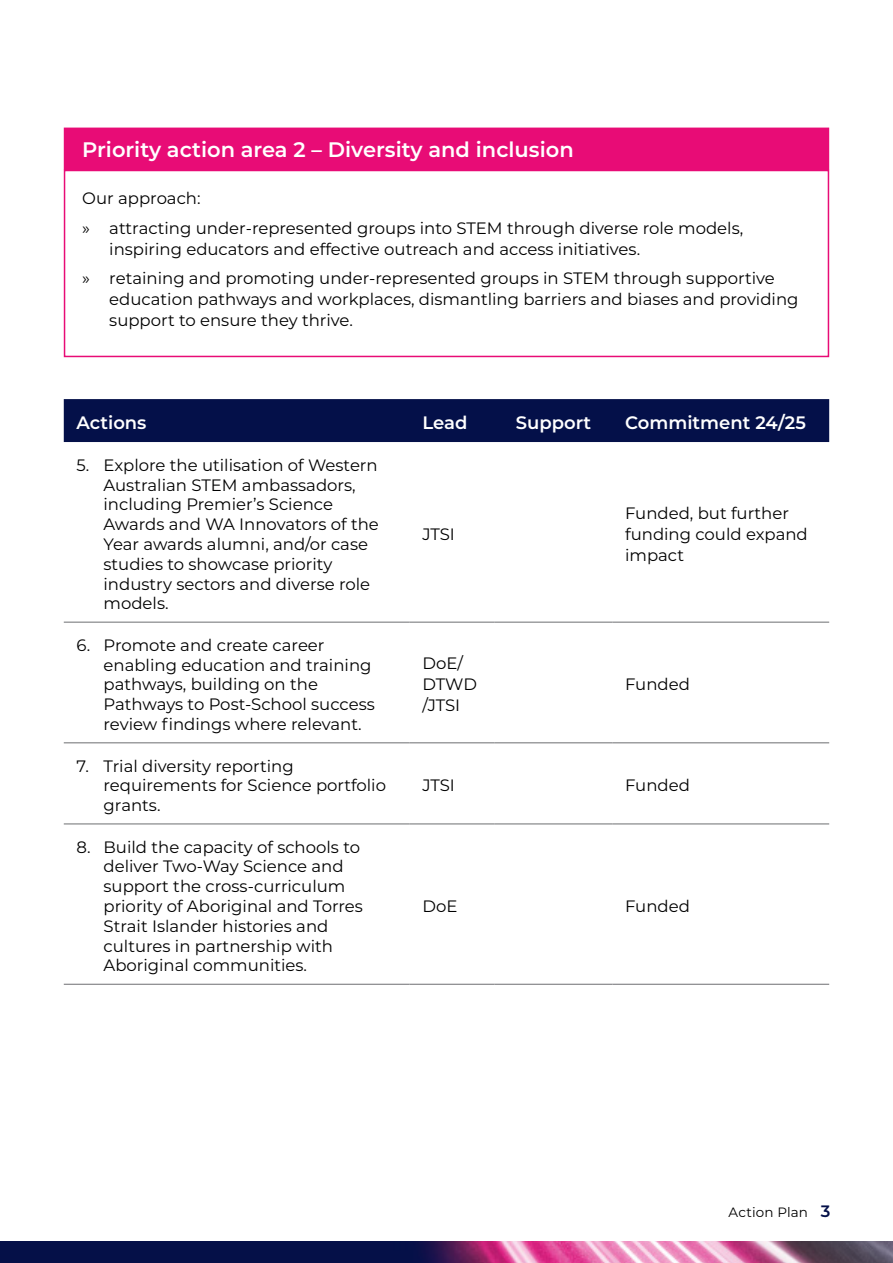
<style>
.page{position:relative;width:893px;height:1263px;background:#fff}
.page>*{position:absolute;margin:0;border:0;box-sizing:border-box;transform-origin:0 0}
.t1{font:600 21px "Montserrat";color:#fff}
.t2{font:600 18px "Montserrat";color:#fff}
.t3{font:16.5px/19.8px "Montserrat";color:#000}
.t4{font:13.5px "Montserrat";letter-spacing:.01em;color:#000}
.s1{font-weight:600;font-size:16.5px;color:#041049}
</style>
<div class="page">
<div style="left:64px;top:399px;width:765px;height:43px;background:#041049"></div>
<hr style="left:64px;top:742px;width:346px;height:1px;background:#6d6e71">
<hr style="left:410px;top:742px;width:85px;height:1px;background:#6d6e71">
<hr style="left:495px;top:742px;width:117px;height:1px;background:#6d6e71">
<hr style="left:612px;top:742px;width:217px;height:1px;background:#6d6e71">
<hr style="left:64px;top:622px;width:346px;height:1px;background:#6d6e71">
<hr style="left:410px;top:622px;width:85px;height:1px;background:#6d6e71">
<hr style="left:495px;top:622px;width:117px;height:1px;background:#6d6e71">
<hr style="left:612px;top:622px;width:217px;height:1px;background:#6d6e71">
<hr style="left:64px;top:824px;width:346px;height:1px;background:#6d6e71">
<hr style="left:410px;top:824px;width:85px;height:1px;background:#6d6e71">
<hr style="left:495px;top:824px;width:117px;height:1px;background:#6d6e71">
<hr style="left:612px;top:824px;width:217px;height:1px;background:#6d6e71">
<hr style="left:64px;top:984px;width:346px;height:1px;background:#6d6e71">
<hr style="left:410px;top:984px;width:85px;height:1px;background:#6d6e71">
<hr style="left:495px;top:984px;width:117px;height:1px;background:#6d6e71">
<hr style="left:612px;top:984px;width:217px;height:1px;background:#6d6e71">
<div style="left:64px;top:170px;width:765px;height:187px;border:2px solid #e80c76"></div>
<div style="left:65px;top:128px;width:763px;height:41px;background:#e80c76"></div>
<div style="left:64px;top:128px;width:765px;height:42px;border:2px solid #e80c76"></div>
<img style="left:0;top:1242px;width:893px;height:21px">
<p class="t1" style="left:82px;top:135px;width:493px">Priority action area 2 – Diversity and inclusion</p>
<p class="t3" style="left:82px;top:183px;width:662px;line-height:29.5px">Our approach:<br>» attracting under-represented groups into STEM through diverse role models,</p>
<p class="t3" style="left:82px;top:233px;width:694px;line-height:29.5px;text-indent:27px">inspiring educators and effective outreach and access initiatives.<br>» retaining and promoting under-represented groups in STEM through supportive</p>
<p class="t3" style="left:109px;top:288px;width:691px;line-height:21px">education pathways and workplaces, dismantling barriers and biases and providing support to ensure they thrive.</p>
<p class="t2" style="left:77px;top:410px;width:72px">Actions</p>
<p class="t2" style="left:422px;top:410px;width:46px">Lead</p>
<p class="t2" style="left:516px;top:410px;width:77px">Support</p>
<p class="t2" style="left:625px;top:410px;width:182px">Commitment 24/25</p>
<p class="t3" style="left:104px;top:454px;width:277px;text-indent:-27px">5. Explore the utilisation of Western<br>Australian STEM ambassadors, including Premier’s Science<br>Awards and WA Innovators of the<br>Year awards alumni, and/or case studies to showcase priority industry sectors and diverse role models.</p>
<p class="t3" style="left:625px;top:502px;width:184px;line-height:21px">Funded, but further funding could expand impact</p>
<p class="t3" style="left:422px;top:524px;width:34px">JTSI</p>
<p class="t3" style="left:104px;top:634px;width:273px;text-indent:-27px">6. Promote and create career enabling education and training pathways, building on the<br>Pathways to Post-School success review findings where relevant.</p>
<p class="t3" style="left:104px;top:755px;width:284px;text-indent:-27px">7. Trial diversity reporting requirements for Science portfolio grants.</p>
<p class="t3" style="left:104px;top:836px;width:261px;text-indent:-27px">8. Build the capacity of schools to deliver Two-Way Science and support the cross-curriculum priority of Aboriginal and Torres<br>Strait Islander histories and cultures in partnership with<br>Aboriginal communities.</p>
<p class="t3" style="left:422px;top:652px;width:56px;line-height:21px">DoE/<br>DTWD /JTSI</p>
<p class="t3" style="left:625px;top:674px;width:66px">Funded</p>
<p class="t3" style="left:422px;top:775px;width:34px">JTSI</p>
<p class="t3" style="left:625px;top:775px;width:66px">Funded</p>
<p class="t3" style="left:422px;top:896px;width:37px">DoE</p>
<p class="t3" style="left:625px;top:896px;width:66px">Funded</p>
<p class="t4" style="left:729px;top:1203px;width:103px">Action Plan <span class="s1">3</span></p>
</div>
